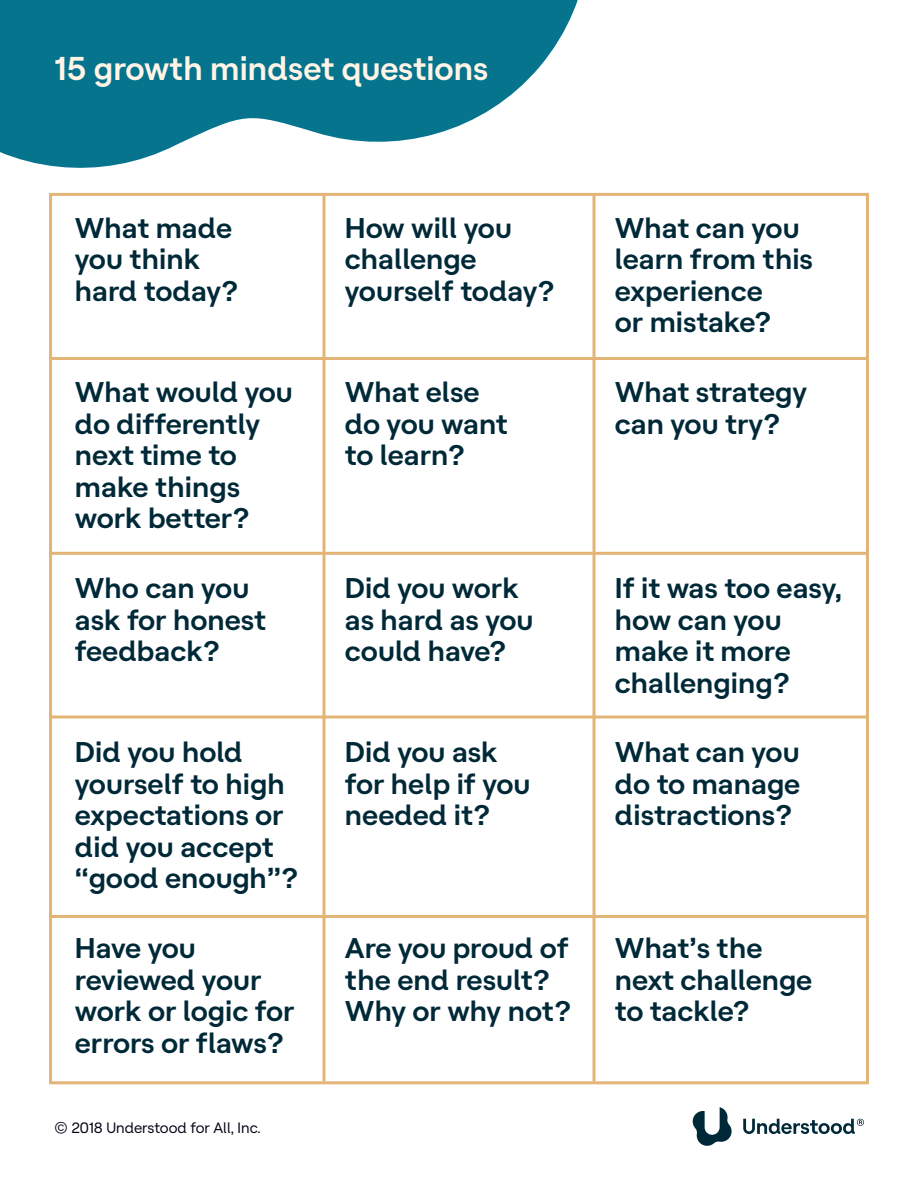
<style>
.page{position:relative;width:918px;height:1188px;background:#fff}
.page>*{position:absolute;margin:0;border:0;box-sizing:border-box;transform-origin:0 0}
.t1{font:600 33px "Understood Sans";color:#fff4e5}
.t2{font:600 28.5px/31.5px "Understood Sans";color:#002938}
.t3{font:15px "Understood Sans";color:#000213}
</style>
<div class="page">
<svg style="left:0;top:0;width:578px;height:168px;fill:#06748d"></svg>
<svg style="left:692px;top:1107px;width:40px;height:39px"></svg>
<svg style="left:743px;top:1119px;width:121px;height:15px"></svg>
<svg style="left:54px;top:718px;width:268px;height:1px"></svg>
<svg style="left:326px;top:718px;width:266px;height:1px"></svg>
<svg style="left:596px;top:718px;width:268px;height:1px"></svg>
<hr style="left:51px;top:357px;width:818px;height:3px;background:#e2b577">
<hr style="left:49px;top:552px;width:818px;height:3px;background:#e2b577">
<hr style="left:49px;top:716px;width:818px;height:2px;background:#e2b577">
<hr style="left:49px;top:915px;width:818px;height:3px;background:#e2b577">
<svg style="left:322px;top:194px;width:4px;height:888px;background:#e8c697"></svg>
<svg style="left:592px;top:194px;width:4px;height:888px;background:#e8c697"></svg>
<h1 class="t1" style="left:54px;top:43px;width:436px">15 growth mindset questions</h1>
<p class="t2" style="left:75px;top:210px;width:165px">What made you think hard today?</p>
<p class="t2" style="left:345px;top:210px;width:212px">How will you challenge yourself today?</p>
<p class="t2" style="left:615px;top:209px;width:200px">What can you learn from this experience<br>or mistake?</p>
<p class="t2" style="left:75px;top:374px;width:219px">What would you do differently next time to make things work better?</p>
<p class="t2" style="left:345px;top:374px;width:164px">What else do you want to learn?</p>
<p class="t2" style="left:615px;top:374px;width:194px">What strategy can you try?</p>
<p class="t2" style="left:75px;top:570px;width:192px">Who can you ask for honest feedback?</p>
<p class="t2" style="left:345px;top:570px;width:190px">Did you work as hard as you could have?</p>
<p class="t2" style="left:615px;top:570px;width:229px">If it was too easy, how can you make it more challenging?</p>
<p class="t2" style="left:75px;top:734px;width:225px">Did you hold yourself to high expectations or did you accept “good enough”?</p>
<p class="t2" style="left:345px;top:734px;width:187px">Did you ask for help if you needed it?</p>
<p class="t2" style="left:615px;top:734px;width:187px;text-align:justify">What can you do to manage distractions?</p>
<p class="t2" style="left:75px;top:930px;width:221px">Have you reviewed your work or logic for errors or flaws?</p>
<p class="t2" style="left:345px;top:930px;width:228px">Are you proud of the end result?<br>Why or why not?</p>
<p class="t2" style="left:615px;top:930px;width:199px">What’s the next challenge to tackle?</p>
<p class="t3" style="left:54px;top:1117px;width:208px">© 2018 Understood for All, Inc.</p>
</div>
